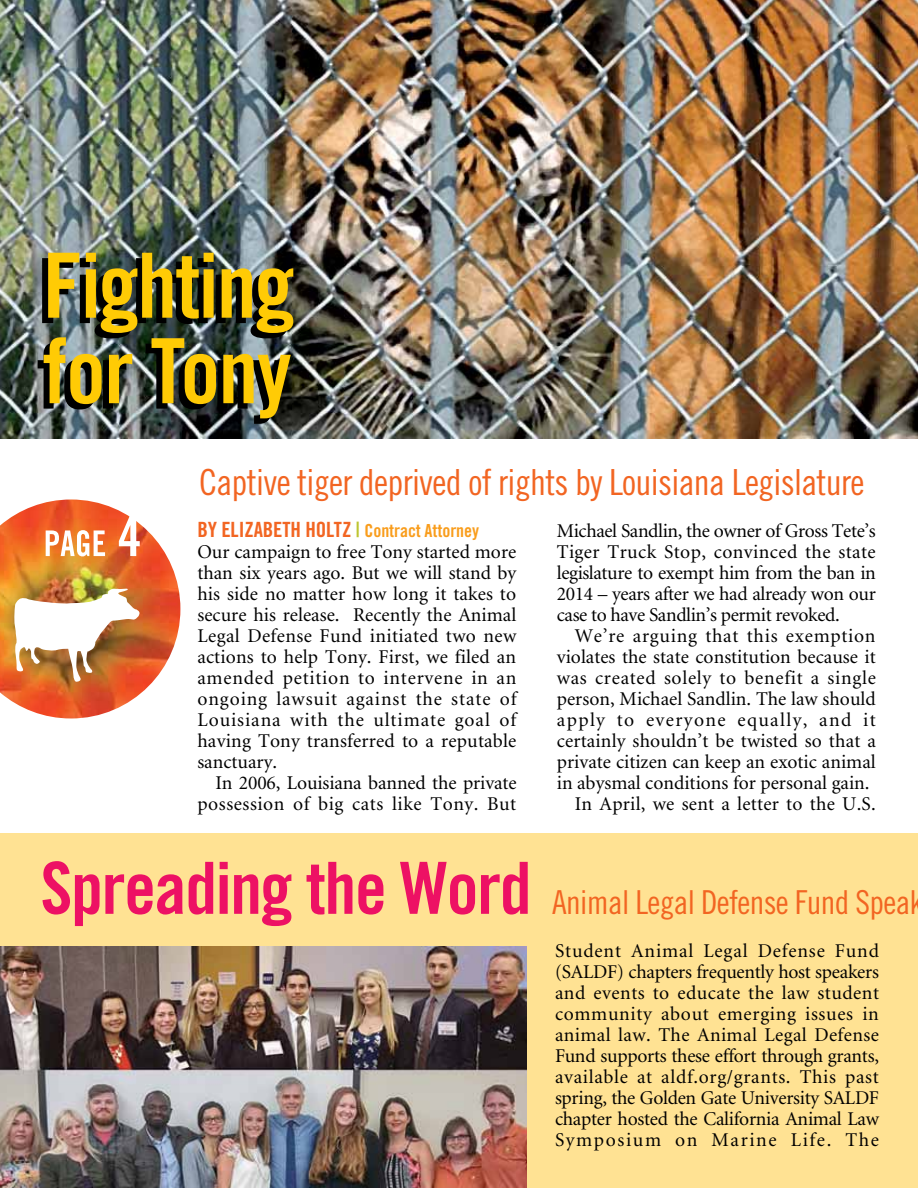
<style>
.page{position:relative;width:918px;height:1188px;background:#fff}
.page>*{position:absolute;margin:0;border:0;box-sizing:border-box;transform-origin:0 0}
.t1{font:90px/85.5px "Trade Gothic LT Std Bd Cn 20";letter-spacing:-.02em;color:#ffcb05}
.t2{font:36px "Trade Gothic LT Cond Eighteen";letter-spacing:-.02em;color:#f26522}
.t3{font:33px "Trade Gothic LT Cond Eighteen";letter-spacing:-.02em;color:#f26522}
.t4{font:21px "Trade Gothic LT Std Bd Cn 20";letter-spacing:-.005em;color:#f26522}
.t5{font:19.5px/21px "Minion";color:#000;text-align:justify}
.t6{font:19.5px "Minion";letter-spacing:.035em;color:#000}
.t7{font:19.5px "Minion";letter-spacing:.07em;color:#000}
.t8{font:18px "Trade Gothic LT Std Bd Cn 20";letter-spacing:-.005em;color:#f99d1c}
.s1{font-size:21px;color:#f26522}
.s2{font-size:21px;color:#bec531}
.s3{font-family:"Trade Gothic LT Std Bd Cn 20";font-size:72px;color:#ed1164}
</style>
<div class="page">
<img style="left:0;top:500px;width:180px;height:219px">
<img style="left:14px;top:589px;width:126px;height:93px">
<svg style="left:46px;top:530px;width:59px;height:26px"></svg>
<svg style="left:119px;top:515px;width:21px;height:41px"></svg>
<div style="left:0;top:834px;width:918px;height:354px;background:#ffe293"></div>
<img style="left:0;top:946px;width:526px;height:242px">
<img style="left:0;top:0;width:918px;height:438px">
<h1 class="t1" style="left:43px;top:242px;width:254px">Fighting for Tony</h1>
<h2 class="t2" style="left:199px;top:461px;width:667px">Captive tiger deprived of rights by Louisiana Legislature</h2>
<p class="t4" style="left:197px;top:517px;width:76px">By Eli zabeth</p>
<p class="t8" style="left:305px;top:520px;width:175px"><span class="s1">Holtz</span> <span class="s2">|</span> Contract Attorney</p>
<p class="t5" style="left:197px;top:542px;width:321px">Our campaign to free Tony started more than six years ago. But we will stand by his side no matter how long it takes to secure his release. Recently the Animal Legal Defense Fund initiated two new actions to help Tony. First, we filed an amended petition to intervene in an ongoing lawsuit against the state of Louisiana with the ultimate goal of having Tony transferred to a reputable sanctuary.</p>
<p class="t5" style="left:197px;top:773px;width:321px;text-align:right">In 2006, Louisiana banned the private possession of big cats like Tony. But</p>
<p class="t5" style="left:557px;top:521px;width:320px">Michael Sandlin, the owner of Gross Tete’s Tiger Truck Stop, convinced the state legislature to exempt him from the ban in 2014 – years after we had already won our case to have Sandlin’s permit revoked.</p>
<p class="t6" style="left:575px;top:626px;width:302px">We’re arguing that this exemption</p>
<p class="t5" style="left:557px;top:647px;width:320px">violates the state constitution because it</p>
<p class="t6" style="left:557px;top:668px;width:321px">was created solely to benefit a single</p>
<p class="t5" style="left:557px;top:689px;width:320px">person, Michael Sandlin. The law should</p>
<p class="t7" style="left:557px;top:710px;width:320px">apply to everyone equally, and it</p>
<p class="t5" style="left:557px;top:731px;width:321px">certainly shouldn’t be twisted so that a</p>
<p class="t5" style="left:557px;top:752px;width:320px">private citizen can keep an exotic animal</p>
<p class="t5" style="left:557px;top:773px;width:314px">in abysmal conditions for personal gain.</p>
<p class="t5" style="left:575px;top:794px;width:302px">In April, we sent a letter to the U.S.</p>
<h3 class="t3" style="left:40px;top:882px;width:884px"><span class="s3">Spreading the Word</span> Animal Legal Defense Fund Speak</h3>
<p class="t5" style="left:555px;top:941px;width:326px">Student Animal Legal Defense Fund (SALDF) chapters frequently host speakers and events to educate the law student community about emerging issues in animal law. The Animal Legal Defense Fund supports these effort through grants, available at aldf.org/grants. This past spring, the Golden Gate University SALDF chapter hosted the California Animal Law Symposium on Marine Life. The</p>
</div>
